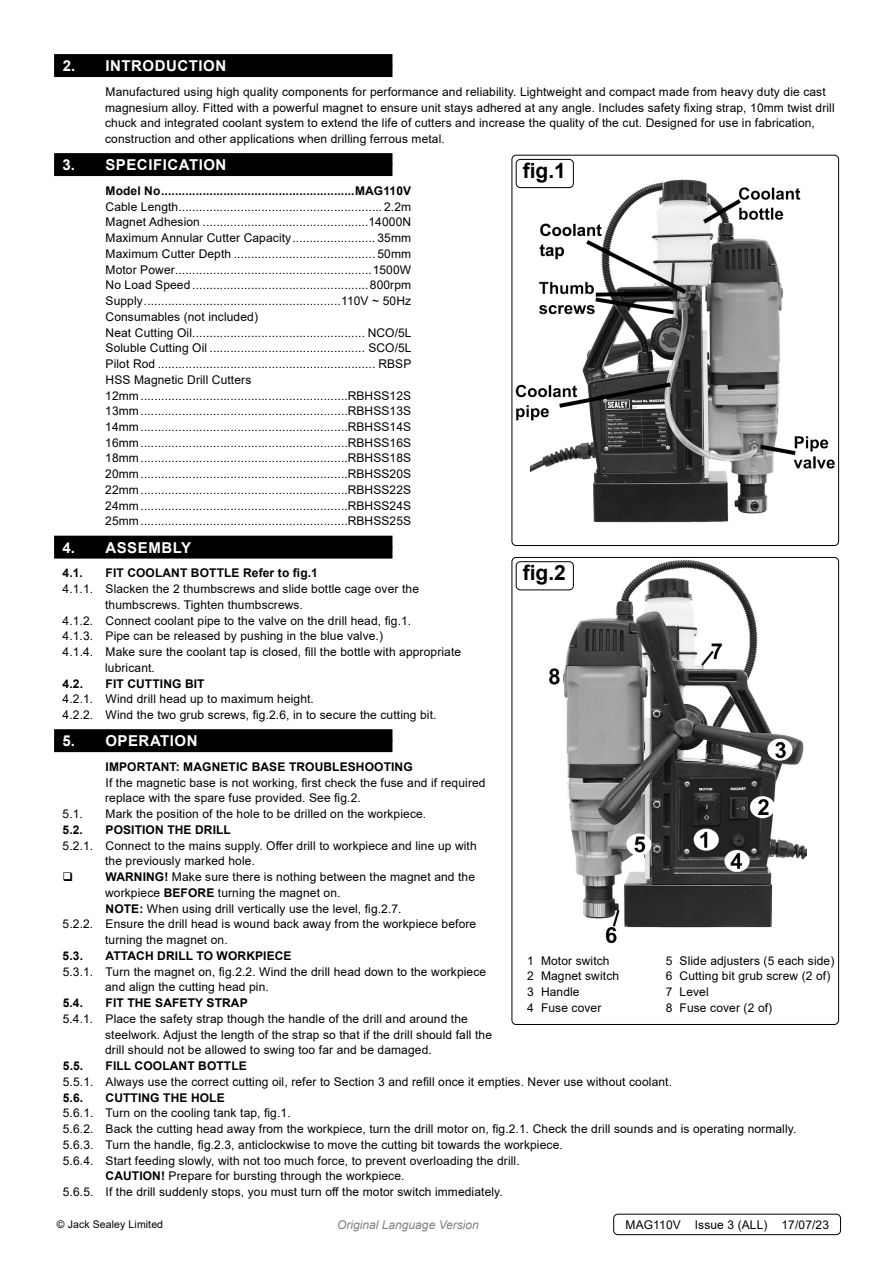
<style>
.page{position:relative;width:893px;height:1263px;background:#fff}
.page>*{position:absolute;margin:0;border:0;box-sizing:border-box;transform-origin:0 0}
.t1{font:700 21px "Arial";color:#000}
.t2{font:700 15px "Arial";letter-spacing:.035em;color:#fff}
.t3{font:12px/15.8px "Arial";letter-spacing:.01em;color:#000}
.t4{font:700 12px "Arial";letter-spacing:.01em;color:#000}
.t5{font:italic 12px "Arial";color:#818181}
.t6{font:10.5px "Arial";letter-spacing:.01em;color:#000}
.s1{font-weight:700}
</style>
<div class="page">
<div style="left:54px;top:65px;width:338px;height:12px;background:#000"></div>
<div style="left:54px;top:54px;width:338px;height:12px;background:#000"></div>
<div style="left:54px;top:164px;width:338px;height:12px;background:#000"></div>
<div style="left:54px;top:153px;width:338px;height:12px;background:#000"></div>
<div style="left:54px;top:547px;width:338px;height:12px;background:#000"></div>
<div style="left:54px;top:536px;width:338px;height:12px;background:#000"></div>
<div style="left:54px;top:740px;width:338px;height:12px;background:#000"></div>
<div style="left:54px;top:729px;width:338px;height:12px;background:#000"></div>
<img style="left:515px;top:176px;width:320px;height:347px">
<div style="left:512px;top:155px;width:327px;height:391px;border:1px solid #000;border-radius:4px"></div>
<img style="left:544px;top:559px;width:263px;height:385px">
<div style="left:512px;top:557px;width:327px;height:468px;border:1px solid #000;border-radius:4px"></div>
<div style="left:516px;top:159px;width:57px;height:29px;background:#fff;border-radius:4px"></div>
<div style="left:516px;top:159px;width:58px;height:29px;border:1px solid #000;border-radius:4px"></div>
<div style="left:516px;top:562px;width:57px;height:28px;background:#fff;border-radius:4px"></div>
<div style="left:516px;top:561px;width:58px;height:29px;border:1px solid #000;border-radius:4px"></div>
<div style="left:613px;top:1214px;width:228px;height:21px;border:1px solid #000;border-radius:4px"></div>
<p class="t2" style="left:63px;top:55px;width:165px">2. INTRODUCTION</p>
<p class="t3" style="left:105px;top:84px;width:731px">Manufactured using high quality components for performance and reliability. Lightweight and compact made from heavy duty die cast magnesium alloy. Fitted with a powerful magnet to ensure unit stays adhered at any angle. Includes safety fixing strap, 10mm twist drill chuck and integrated coolant system to extend the life of cutters and increase the quality of the cut. Designed for use in fabrication, construction and other applications when drilling ferrous metal.</p>
<p class="t2" style="left:63px;top:154px;width:165px">3. SPECIFICATION</p>
<p class="t4" style="left:105px;top:182px;width:307px">Model No........................................................MAG110V</p>
<p class="t3" style="left:105px;top:198px;width:308px">Cable Length........................................................... 2.2m Magnet Adhesion ................................................14000N Maximum Annular Cutter Capacity........................ 35mm Maximum Cutter Depth ......................................... 50mm Motor Power.........................................................1500W No Load Speed ...................................................800rpm Supply.........................................................110V ~ 50Hz Consumables (not included)<br>Neat Cutting Oil.................................................. NCO/5L Soluble Cutting Oil ............................................. SCO/5L Pilot Rod ............................................................... RBSP HSS Magnetic Drill Cutters 12mm............................................................RBHSS12S 13mm............................................................RBHSS13S 14mm............................................................RBHSS14S 16mm............................................................RBHSS16S 18mm............................................................RBHSS18S 20mm............................................................RBHSS20S 22mm............................................................RBHSS22S 24mm............................................................RBHSS24S 25mm............................................................RBHSS25S</p>
<p class="t2" style="left:63px;top:537px;width:130px">4. ASSEMBLY</p>
<p class="t4" style="left:63px;top:565px;width:22px">4.1.</p>
<p class="t4" style="left:105px;top:565px;width:214px">FIT COOLANT BOTTLE Refer to fig.1</p>
<p class="t3" style="left:63px;top:581px;width:358px">4.1.1. Slacken the 2 thumbscrews and slide bottle cage over the</p>
<p class="t3" style="left:105px;top:597px;width:199px">thumbscrews. Tighten thumbscrews.</p>
<p class="t3" style="left:63px;top:612px;width:350px">4.1.2. Connect coolant pipe to the valve on the drill head, fig.1.</p>
<p class="t3" style="left:63px;top:628px;width:322px">4.1.3. Pipe can be released by pushing in the blue valve.)</p>
<p class="t3" style="left:63px;top:644px;width:400px">4.1.4. Make sure the coolant tap is closed, fill the bottle with appropriate</p>
<p class="t3" style="left:105px;top:660px;width:51px">lubricant.</p>
<p class="t4" style="left:63px;top:675px;width:22px">4.2.</p>
<p class="t4" style="left:105px;top:675px;width:101px">FIT CUTTING BIT</p>
<p class="t3" style="left:63px;top:691px;width:375px">4.2.1. Wind drill head up to maximum height.<br>4.2.2. Wind the two grub screws, fig.2.6, in to secure the cutting bit.</p>
<p class="t2" style="left:63px;top:730px;width:137px">5. OPERATION</p>
<p class="t4" style="left:105px;top:758px;width:309px">IMPORTANT: MAGNETIC BASE TROUBLESHOOTING</p>
<p class="t3" style="left:105px;top:774px;width:382px">If the magnetic base is not working, first check the fuse and if required replace with the spare fuse provided. See fig.2.</p>
<p class="t3" style="left:63px;top:806px;width:22px">5.1.</p>
<p class="t3" style="left:105px;top:806px;width:322px">Mark the position of the hole to be drilled on the workpiece.</p>
<p class="t4" style="left:63px;top:821px;width:22px">5.2.</p>
<p class="t4" style="left:105px;top:821px;width:127px">POSITION THE DRILL</p>
<p class="t3" style="left:63px;top:837px;width:416px">5.2.1. Connect to the mains supply. Offer drill to workpiece and line up with</p>
<p class="t3" style="left:105px;top:853px;width:151px">the previously marked hole.</p>
<p class="t3" style="left:105px;top:869px;width:371px"><span class="s1">WARNING!</span> Make sure there is nothing between the magnet and the</p>
<p class="t3" style="left:105px;top:885px;width:237px">workpiece <span class="s1">BEFORE</span> turning the magnet on.</p>
<p class="t3" style="left:105px;top:900px;width:298px"><span class="s1">NOTE:</span> When using drill vertically use the level, fig.2.7.</p>
<p class="t3" style="left:63px;top:916px;width:415px">5.2.2. Ensure the drill head is wound back away from the workpiece before</p>
<p class="t3" style="left:105px;top:932px;width:124px">turning the magnet on.</p>
<p class="t4" style="left:63px;top:947px;width:22px">5.3.</p>
<p class="t4" style="left:105px;top:947px;width:188px">ATTACH DRILL TO WORKPIECE</p>
<p class="t3" style="left:105px;top:963px;width:382px;text-indent:-43px">5.3.1. Turn the magnet on, fig.2.2. Wind the drill head down to the workpiece and align the cutting head pin.</p>
<p class="t4" style="left:63px;top:994px;width:22px">5.4.</p>
<p class="t4" style="left:105px;top:994px;width:144px">FIT THE SAFETY STRAP</p>
<p class="t3" style="left:105px;top:1011px;width:388px;text-indent:-43px">5.4.1. Place the safety strap though the handle of the drill and around the steelwork. Adjust the length of the strap so that if the drill should fall the drill should not be allowed to swing too far and be damaged.</p>
<p class="t4" style="left:63px;top:1057px;width:22px">5.5.</p>
<p class="t4" style="left:105px;top:1057px;width:143px">FILL COOLANT BOTTLE</p>
<p class="t3" style="left:63px;top:1073px;width:611px">5.5.1. Always use the correct cutting oil, refer to Section 3 and refill once it empties. Never use without coolant.</p>
<p class="t4" style="left:63px;top:1089px;width:22px">5.6.</p>
<p class="t4" style="left:105px;top:1089px;width:121px">CUTTING THE HOLE</p>
<p class="t3" style="left:63px;top:1105px;width:229px">5.6.1. Turn on the cooling tank tap, fig.1.</p>
<p class="t3" style="left:63px;top:1121px;width:735px">5.6.2. Back the cutting head away from the workpiece, turn the drill motor on, fig.2.1. Check the drill sounds and is operating normally.</p>
<p class="t3" style="left:63px;top:1136px;width:501px">5.6.3. Turn the handle, fig.2.3, anticlockwise to move the cutting bit towards the workpiece.</p>
<p class="t3" style="left:63px;top:1152px;width:458px">5.6.4. Start feeding slowly, with not too much force, to prevent overloading the drill.</p>
<p class="t3" style="left:105px;top:1168px;width:301px"><span class="s1">CAUTION!</span> Prepare for bursting through the workpiece.</p>
<p class="t3" style="left:63px;top:1184px;width:441px">5.6.5. If the drill suddenly stops, you must turn off the motor switch immediately.</p>
<h1 class="t1" style="left:523px;top:156px;width:45px">fig.1</h1>
<h1 class="t1" style="left:523px;top:558px;width:45px">fig.2</h1>
<p class="t3" style="left:527px;top:952px;width:93px">1 Motor switch<br>2 Magnet switch<br>3 Handle<br>4 Fuse cover</p>
<p class="t3" style="left:666px;top:952px;width:170px">5 Slide adjusters (5 each side)<br>6 Cutting bit grub screw (2 of)<br>7 Level<br>8 Fuse cover (2 of)</p>
<p class="t6" style="left:57px;top:1217px;width:108px">© Jack Sealey Limited</p>
<p class="t5" style="left:337px;top:1217px;width:143px">Original Language Version</p>
<p class="t3" style="left:625px;top:1217px;width:205px">MAG110V Issue 3 (ALL) 17/07/23</p>
</div>
